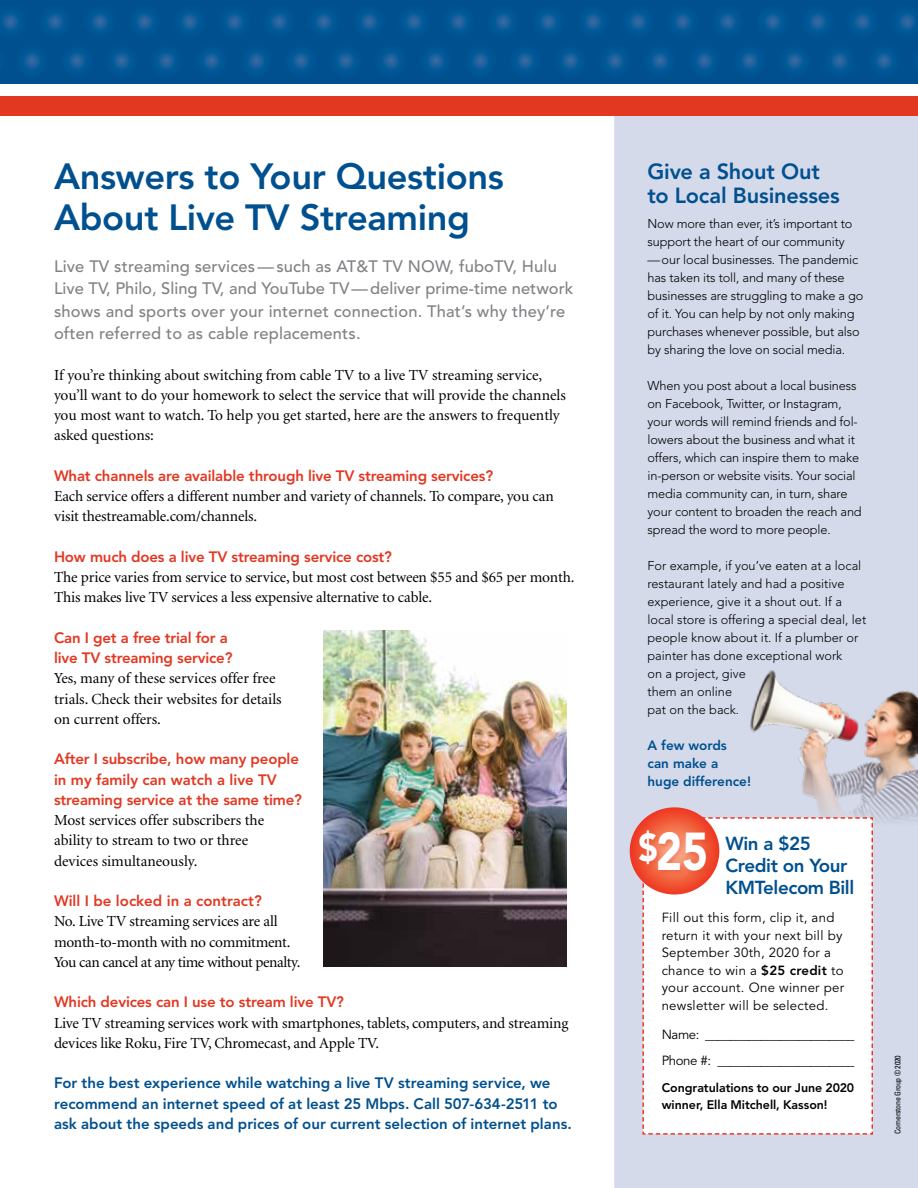
<style>
.page{position:relative;width:918px;height:1188px;background:#fff}
.page>*{position:absolute;margin:0;border:0;box-sizing:border-box;transform-origin:0 0}
.t1{font:900 52.8px "Avenir LT Pro";color:#fff;scale:.83 1}
.t2{font:800 36.15px/41px "Avenir LT Pro";letter-spacing:-.01em;color:#00508f}
.t3{font:800 21.75px/24.8px "Avenir LT Pro";letter-spacing:-.01em;color:#00508f}
.t4{font:800 18.75px/22px "Avenir LT Pro";letter-spacing:-.02em;color:#00508f}
.t5{font:500 16.5px/22.5px "Avenir LT Pro";letter-spacing:.01em;color:#808285}
.t6{font:15.3px/20.2px "Minion";letter-spacing:-.01em;color:#000}
.t7{font:800 15px/20.2px "Avenir LT Pro";letter-spacing:-.01em;color:#e23822}
.t8{font:800 15px/20.2px "Avenir LT Pro";color:#00508f}
.t9{font:800 13.5px/18px "Avenir LT Pro";color:#00508f}
.t10{font:13.2px/17.5px "Avenir LT Pro";letter-spacing:.02em;color:#000}
.t11{font:13.2px/25.7px "Avenir LT Pro";letter-spacing:-.03em;color:#000}
.t12{font:300 12.75px/18px "Avenir LT Pro";letter-spacing:-.01em;color:#000}
.t13{font:800 12.3px/17.5px "Avenir LT Pro";color:#000}
.t14{font:condensed 7.8px "Univers";letter-spacing:-.03em;color:#000}
.s1{font-weight:800}
</style>
<div class="page">
<div style="left:614px;top:103px;width:304px;height:1085px;background:#d4daea"></div>
<img style="left:750px;top:670px;width:168px;height:152px">
<div style="left:0;top:0;width:918px;height:84px;background:#00508f"></div>
<svg style="left:1px;top:13px;width:915px;height:57px"></svg>
<div style="left:0;top:96px;width:918px;height:20px;background:#e23822"></div>
<svg style="left:630px;top:807px;width:243px;height:328px;background:#faf3f3"></svg>
<div style="left:637px;top:829px;width:75px;height:47px;background:#e23822;opacity:.35"></div>
<img style="left:324px;top:630px;width:243px;height:337px">
<h2 class="t2" style="left:54px;top:157px;width:452px">Answers to Your Questions<br>About Live TV Streaming</h2>
<p class="t5" style="left:54px;top:255px;width:521px">Live TV streaming services—such as AT&amp;T TV NOW, fuboTV, Hulu Live TV, Philo, Sling TV, and YouTube TV—deliver prime-time network shows and sports over your internet connection. That’s why they’re often referred to as cable replacements.</p>
<p class="t6" style="left:54px;top:365px;width:513px">If you’re thinking about switching from cable TV to a live TV streaming service, you’ll want to do your homework to select the service that will provide the channels you most want to watch. To help you get started, here are the answers to frequently asked questions:</p>
<p class="t7" style="left:54px;top:466px;width:441px">What channels are available through live TV streaming services?</p>
<p class="t6" style="left:54px;top:487px;width:501px">Each service offers a different number and variety of channels. To compare, you can visit thestreamable.com/channels.</p>
<p class="t7" style="left:54px;top:547px;width:340px">How much does a live TV streaming service cost?</p>
<p class="t6" style="left:54px;top:568px;width:522px">The price varies from service to service, but most cost between $55 and $65 per month.<br>This makes live TV services a less expensive alternative to cable.</p>
<p class="t7" style="left:54px;top:628px;width:180px">Can I get a free trial for a live TV streaming service?</p>
<p class="t6" style="left:54px;top:669px;width:229px">Yes, many of these services offer free trials. Check their websites for details on current offers.</p>
<p class="t7" style="left:54px;top:749px;width:249px">After I subscribe, how many people in my family can watch a live TV streaming service at the same time?</p>
<p class="t6" style="left:54px;top:811px;width:212px">Most services offer subscribers the ability to stream to two or three devices simultaneously.</p>
<p class="t7" style="left:54px;top:891px;width:209px">Will I be locked in a contract?</p>
<p class="t6" style="left:54px;top:912px;width:248px">No. Live TV streaming services are all month-to-month with no commitment.<br>You can cancel at any time without penalty.</p>
<p class="t7" style="left:54px;top:992px;width:291px">Which devices can I use to stream live TV?</p>
<p class="t6" style="left:54px;top:1013px;width:516px">Live TV streaming services work with smartphones, tablets, computers, and streaming devices like Roku, Fire TV, Chromecast, and Apple TV.</p>
<p class="t8" style="left:54px;top:1073px;width:519px">For the best experience while watching a live TV streaming service, we recommend an internet speed of at least 25 Mbps. Call 507-634-2511 to ask about the speeds and prices of our current selection of internet plans.</p>
<h3 class="t3" style="left:648px;top:159px;width:194px">Give a Shout Out to Local Businesses</h3>
<p class="t12" style="left:648px;top:215px;width:217px">Now more than ever, it’s important to support the heart of our community —our local businesses. The pandemic has taken its toll, and many of these businesses are struggling to make a go of it. You can help by not only making purchases whenever possible, but also by sharing the love on social media.</p>
<p class="t12" style="left:648px;top:377px;width:216px">When you post about a local business on Facebook, Twitter, or Instagram, your words will remind friends and fol&shy;lowers about the business and what it offers, which can inspire them to make in-person or website visits. Your social media community can, in turn, share your content to broaden the reach and spread the word to more people.</p>
<p class="t12" style="left:648px;top:557px;width:220px">For example, if you’ve eaten at a local restaurant lately and had a positive experience, give it a shout out. If a local store is offering a special deal, let people know about it. If a plumber or painter has done exceptional work<br>on a project, give<br>them an online<br>pat on the back.</p>
<p class="t9" style="left:648px;top:736px;width:105px">A few words can make a huge difference!</p>
<h1 class="t1" style="left:638px;top:820px;width:86px"><sup>$</sup>25</h1>
<p class="t4" style="left:726px;top:832px;width:130px">Win a $25<br>Credit on Your<br>KMTelecom Bill</p>
<p class="t10" style="left:662px;top:909px;width:184px">Fill out this form, clip it, and return it with your next bill by<br>September 30th, 2020 for a chance to win a <span class="s1">$25 credit</span> to your account. One winner per newsletter will be selected.</p>
<p class="t11" style="left:662px;top:1022px;width:194px">Name: ________________________<br>Phone #: ______________________</p>
<p class="t13" style="left:662px;top:1079px;width:194px">Congratulations to our June 2020 winner, Ella Mitchell, Kasson!</p>
<p class="t14" style="left:893px;top:1134px;width:80px;rotate:-90deg">Cornerstone Group © 2020</p>
</div>
